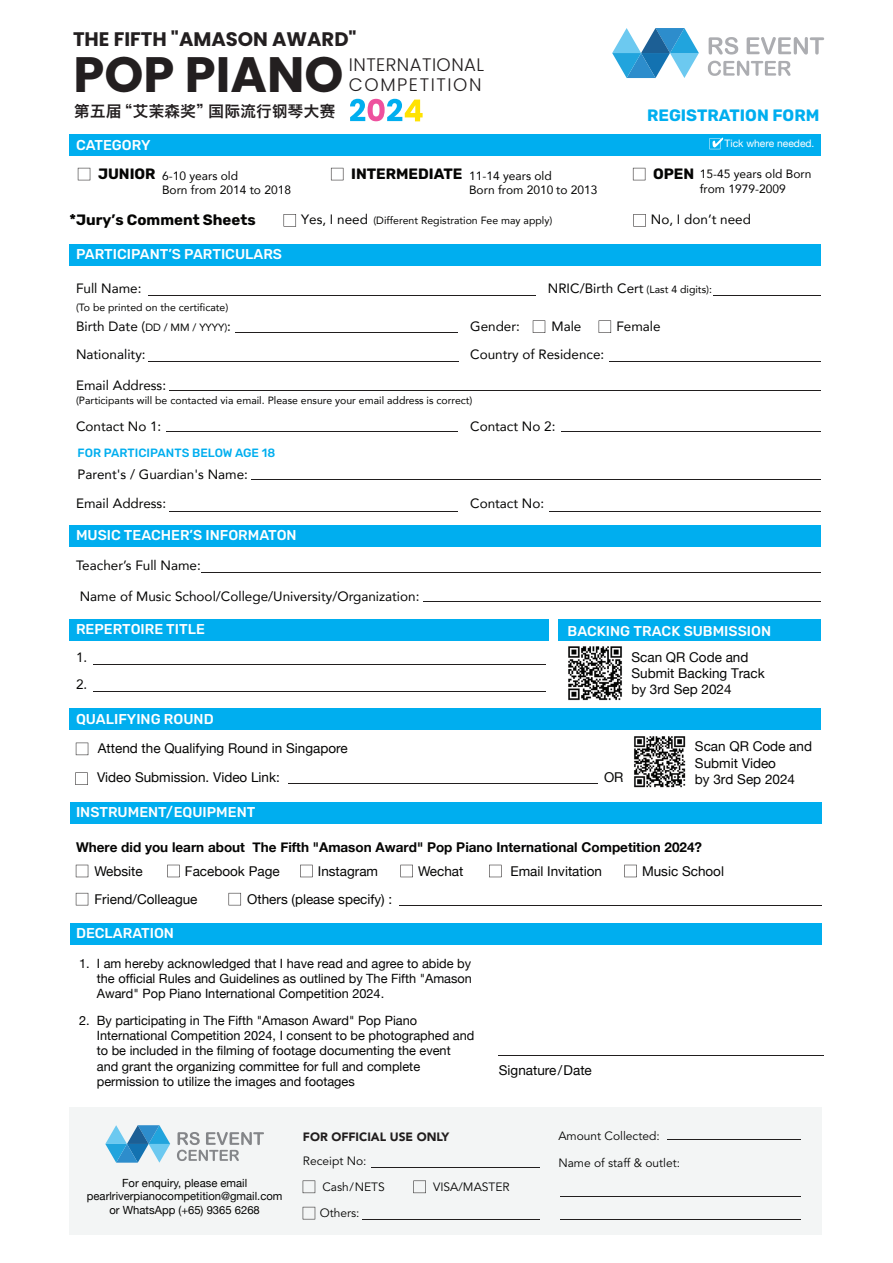
<style>
.page{position:relative;width:893px;height:1263px;background:#fff}
.page>*{position:absolute;margin:0;border:0;box-sizing:border-box;transform-origin:0 0}
.t1{font:700 49.65px "Poppins";color:#231f20}
.t2{font:700 19.65px "Poppins";color:#231f20}
.t3{font:300 18.15px/19.6px "Poppins";letter-spacing:.025em;color:#231f20}
.t4{font:700 16.5px "Rubik";color:#00aeef}
.t5{font:15.45px "Hiragino Sans GB W6";letter-spacing:.025em;color:#231f20}
.t6{font:700 15px "Rubik";color:#050504}
.t7{font:500 14.25px "Rubik";color:#fff}
.t8{font:13.5px/27.5px "Avenir";color:#050504}
.t9{font:13.5px/16.2px "Helvetica Neue";color:#050504}
.t10{font:700 13.5px "Helvetica Neue";color:#050504}
.t11{font:12.75px/15.3px "Helvetica Neue";color:#050504;text-align:justify}
.t12{font:12px/14.4px "Avenir";color:#050504}
.t13{font:12px/26.2px "Avenir LT Std";color:#050504}
.t14{font:500 12px "Rubik";color:#00aeef}
.t15{font:900 12px "Avenir LT Std";color:#211e1e}
.t16{font:11.25px/13.5px "Helvetica Neue";color:#050504;text-align:center}
.t17{font:10.5px "Avenir";color:#050504}
.t18{font:10.35px "Helvetica Neue";color:#fff}
.s1{font-family:"Rubik";font-weight:700;font-size:15px}
.s2{font-size:10.5px}
</style>
<div class="page">
<div style="left:70px;top:525px;width:751px;height:21px;background:#00aeef"></div>
<hr style="left:202px;top:572px;width:619px;height:1px;background:#211e1e">
<hr style="left:423px;top:602px;width:398px;height:1px;background:#211e1e">
<hr style="left:549px;top:511px;width:272px;height:1px;background:#211e1e">
<hr style="left:169px;top:511px;width:289px;height:1px;background:#211e1e">
<hr style="left:93px;top:664px;width:452px;height:1px;background:#211e1e">
<hr style="left:93px;top:691px;width:452px;height:1px;background:#211e1e">
<hr style="left:288px;top:783px;width:310px;height:1px;background:#211e1e">
<div style="left:70px;top:619px;width:479px;height:22px;background:#00aeef"></div>
<div style="left:559px;top:619px;width:262px;height:22px;background:#00aeef"></div>
<div style="left:70px;top:708px;width:751px;height:22px;background:#00aeef"></div>
<svg style="left:76px;top:743px;width:12px;height:12px"></svg>
<div style="left:71px;top:923px;width:751px;height:22px;background:#00aeef"></div>
<div style="left:71px;top:802px;width:751px;height:22px;background:#00aeef"></div>
<svg style="left:76px;top:865px;width:12px;height:12px"></svg>
<svg style="left:76px;top:893px;width:12px;height:12px"></svg>
<svg style="left:229px;top:893px;width:12px;height:12px"></svg>
<svg style="left:167px;top:865px;width:13px;height:12px"></svg>
<svg style="left:300px;top:865px;width:13px;height:12px"></svg>
<svg style="left:400px;top:865px;width:13px;height:12px"></svg>
<svg style="left:489px;top:865px;width:12px;height:12px"></svg>
<svg style="left:624px;top:865px;width:13px;height:12px"></svg>
<hr style="left:399px;top:905px;width:423px;height:1px;background:#211e1e">
<hr style="left:498px;top:1055px;width:325px;height:1px;background:#211e1e">
<div style="left:70px;top:1107px;width:752px;height:127px;background:#f3f5f5"></div>
<hr style="left:667px;top:1139px;width:133px;height:1px;background:#211e1e">
<hr style="left:560px;top:1196px;width:240px;height:1px;background:#211e1e">
<hr style="left:560px;top:1220px;width:240px;height:1px;background:#211e1e">
<hr style="left:372px;top:1167px;width:168px;height:1px;background:#211e1e">
<svg style="left:303px;top:1180px;width:12px;height:13px"></svg>
<svg style="left:413px;top:1180px;width:13px;height:13px"></svg>
<svg style="left:303px;top:1207px;width:12px;height:12px"></svg>
<hr style="left:362px;top:1219px;width:178px;height:1px;background:#211e1e">
<div style="left:70px;top:134px;width:751px;height:22px;background:#00aeef"></div>
<svg style="left:709px;top:138px;width:14px;height:11px"></svg>
<svg style="left:284px;top:214px;width:12px;height:13px"></svg>
<svg style="left:633px;top:214px;width:13px;height:13px"></svg>
<svg style="left:78px;top:168px;width:12px;height:12px"></svg>
<svg style="left:331px;top:168px;width:12px;height:12px"></svg>
<svg style="left:633px;top:168px;width:12px;height:12px"></svg>
<div style="left:70px;top:244px;width:751px;height:22px;background:#00aeef"></div>
<hr style="left:148px;top:295px;width:387px;height:1px;background:#211e1e">
<hr style="left:713px;top:295px;width:108px;height:1px;background:#211e1e">
<hr style="left:148px;top:361px;width:310px;height:1px;background:#211e1e">
<hr style="left:235px;top:332px;width:223px;height:1px;background:#211e1e">
<svg style="left:533px;top:320px;width:12px;height:13px"></svg>
<svg style="left:599px;top:320px;width:12px;height:13px"></svg>
<hr style="left:169px;top:391px;width:652px;height:1px;background:#211e1e">
<hr style="left:166px;top:431px;width:292px;height:1px;background:#211e1e">
<hr style="left:562px;top:431px;width:259px;height:1px;background:#211e1e">
<hr style="left:610px;top:361px;width:211px;height:1px;background:#211e1e">
<hr style="left:251px;top:480px;width:570px;height:1px;background:#211e1e">
<svg style="left:75px;top:772px;width:13px;height:13px"></svg>
<svg style="left:350px;top:99px;width:73px;height:22px"></svg>
<img style="left:634px;top:736px;width:52px;height:52px">
<img style="left:568px;top:646px;width:54px;height:55px">
<svg style="left:709px;top:37px;width:29px;height:18px"></svg>
<svg style="left:747px;top:37px;width:77px;height:18px"></svg>
<svg style="left:708px;top:61px;width:82px;height:15px"></svg>
<svg style="left:612px;top:28px;width:87px;height:50px"></svg>
<svg style="left:177px;top:1132px;width:87px;height:29px"></svg>
<svg style="left:105px;top:1125px;width:65px;height:38px"></svg>
<h2 class="t2" style="left:73px;top:28px;width:285px">THE FIFTH "AMASON AWARD"</h2>
<h1 class="t1" style="left:73px;top:46px;width:272px">POP PIANO</h1>
<h3 class="t3" style="left:349px;top:55px;width:137px">INTERNATIONAL<br>COMPETITION</h3>
<p class="t5" style="left:74px;top:101px;width:262px">第五届“艾茉森奖”国际流行钢琴大赛</p>
<p class="t4" style="left:647px;top:106px;width:174px">REGISTRATION FORM</p>
<p class="t7" style="left:76px;top:136px;width:76px">CATEGORY</p>
<p class="t18" style="left:724px;top:136px;width:91px">Tick where needed.</p>
<p class="t12" style="left:162px;top:168px;width:131px;text-indent:-64px"><span class="s1">JUNIOR</span> 6-10 years old<br>Born from 2014 to 2018</p>
<p class="t12" style="left:469px;top:168px;width:130px;text-indent:-118px"><span class="s1">INTERMEDIATE</span> 11-14 years old<br>Born from 2010 to 2013</p>
<p class="t12" style="left:700px;top:167px;width:113px;text-indent:-47px"><span class="s1">OPEN</span> 15-45 years old Born from 1979-2009</p>
<p class="t6" style="left:69px;top:211px;width:188px">*Jury’s Comment Sheets</p>
<p class="t8" style="left:301px;top:205px;width:68px">Yes, I need</p>
<p class="t8" style="left:651px;top:205px;width:102px">No, I don’t need</p>
<p class="t17" style="left:373px;top:212px;width:180px">(Different Registration Fee may apply)</p>
<p class="t7" style="left:76px;top:246px;width:207px">PARTICIPANT’S PARTICULARS</p>
<p class="t8" style="left:76px;top:274px;width:67px">Full Name:</p>
<p class="t17" style="left:76px;top:299px;width:154px">(To be printed on the certificate)</p>
<p class="t8" style="left:548px;top:275px;width:166px">NRIC/Birth Cert <span class="s2">(Last 4 digits):</span></p>
<p class="t8" style="left:76px;top:312px;width:156px">Birth Date (<span class="s2">DD / MM / YYYY)</span>:</p>
<p class="t8" style="left:470px;top:312px;width:51px">Gender:</p>
<p class="t8" style="left:551px;top:312px;width:31px">Male</p>
<p class="t8" style="left:616px;top:312px;width:46px">Female</p>
<p class="t8" style="left:76px;top:340px;width:71px">Nationality:</p>
<p class="t8" style="left:470px;top:340px;width:136px">Country of Residence:</p>
<p class="t8" style="left:76px;top:371px;width:92px">Email Address:</p>
<p class="t17" style="left:76px;top:392px;width:398px">(Participants will be contacted via email. Please ensure your email address is correct)</p>
<p class="t8" style="left:76px;top:412px;width:87px">Contact No 1:</p>
<p class="t8" style="left:470px;top:412px;width:87px">Contact No 2:</p>
<p class="t14" style="left:78px;top:446px;width:199px">FOR PARTICIPANTS BELOW AGE 18</p>
<p class="t8" style="left:78px;top:460px;width:172px">Parent's / Guardian's Name:</p>
<p class="t8" style="left:76px;top:489px;width:92px">Email Address:</p>
<p class="t8" style="left:470px;top:489px;width:76px">Contact No:</p>
<p class="t7" style="left:76px;top:527px;width:222px">MUSIC TEACHER’S INFORMATON</p>
<p class="t8" style="left:76px;top:551px;width:126px">Teacher’s Full Name:</p>
<p class="t8" style="left:80px;top:583px;width:341px">Name of Music School/College/University/Organization:</p>
<p class="t7" style="left:76px;top:621px;width:130px">REPERTOIRE TITLE</p>
<p class="t7" style="left:568px;top:622px;width:205px">BACKING TRACK SUBMISSION</p>
<p class="t8" style="left:76px;top:643px;width:13px">1.<br>2.</p>
<p class="t7" style="left:76px;top:710px;width:139px">QUALIFYING ROUND</p>
<p class="t9" style="left:631px;top:649px;width:135px">Scan QR Code and<br>Submit Backing Track by 3rd Sep 2024</p>
<p class="t9" style="left:98px;top:740px;width:251px">Attend the Qualifying Round in Singapore</p>
<p class="t9" style="left:695px;top:739px;width:119px">Scan QR Code and<br>Submit Video</p>
<p class="t9" style="left:97px;top:770px;width:184px">Video Submission. Video Link:</p>
<p class="t9" style="left:604px;top:770px;width:21px">OR</p>
<p class="t9" style="left:695px;top:771px;width:102px">by 3rd Sep 2024</p>
<p class="t7" style="left:76px;top:804px;width:181px">INSTRUMENT/EQUIPMENT</p>
<p class="t10" style="left:76px;top:836px;width:627px">Where did you learn about The Fifth "Amason Award" Pop Piano International Competition 2024?</p>
<p class="t9" style="left:185px;top:864px;width:96px">Facebook Page</p>
<p class="t9" style="left:318px;top:864px;width:62px">Instagram</p>
<p class="t9" style="left:418px;top:864px;width:47px">Wechat</p>
<p class="t9" style="left:510px;top:864px;width:93px">Email Invitation</p>
<p class="t9" style="left:642px;top:864px;width:84px">Music School</p>
<p class="t9" style="left:95px;top:858px;width:104px;line-height:28.2px">Website<br>Friend/Colleague</p>
<p class="t9" style="left:247px;top:892px;width:147px">Others (please specify) :</p>
<p class="t7" style="left:76px;top:925px;width:99px">DECLARATION</p>
<p class="t11" style="left:97px;top:956px;width:377px;text-indent:-18px">1. I am hereby acknowledged that I have read and agree to abide by the official Rules and Guidelines as outlined by The Fifth "Amason Award" Pop Piano International Competition 2024.</p>
<p class="t11" style="left:97px;top:1013px;width:379px;text-align:left;text-indent:-18px">2. By participating in The Fifth "Amason Award" Pop Piano International Competition 2024, I consent to be photographed and to be included in the filming of footage documenting the event and grant the organizing committee for full and complete permission to utilize the images and footages</p>
<p class="t9" style="left:499px;top:1062px;width:94px">Signature/Date</p>
<p class="t16" style="left:87px;top:1177px;width:197px">For enquiry, please email pearlriverpianocompetition@gmail.com or WhatsApp (+65) 9365 6268</p>
<p class="t15" style="left:303px;top:1129px;width:148px">FOR OFFICIAL USE ONLY</p>
<p class="t13" style="left:322px;top:1148px;width:64px;text-indent:-19px">Receipt No:<br>Cash/NETS</p>
<p class="t13" style="left:433px;top:1174px;width:78px">VISA/MASTER</p>
<p class="t13" style="left:320px;top:1200px;width:41px">Others:</p>
<p class="t13" style="left:558px;top:1123px;width:103px">Amount Collected:</p>
<p class="t13" style="left:558px;top:1150px;width:123px">Name of staff &amp; outlet:</p>
</div>
